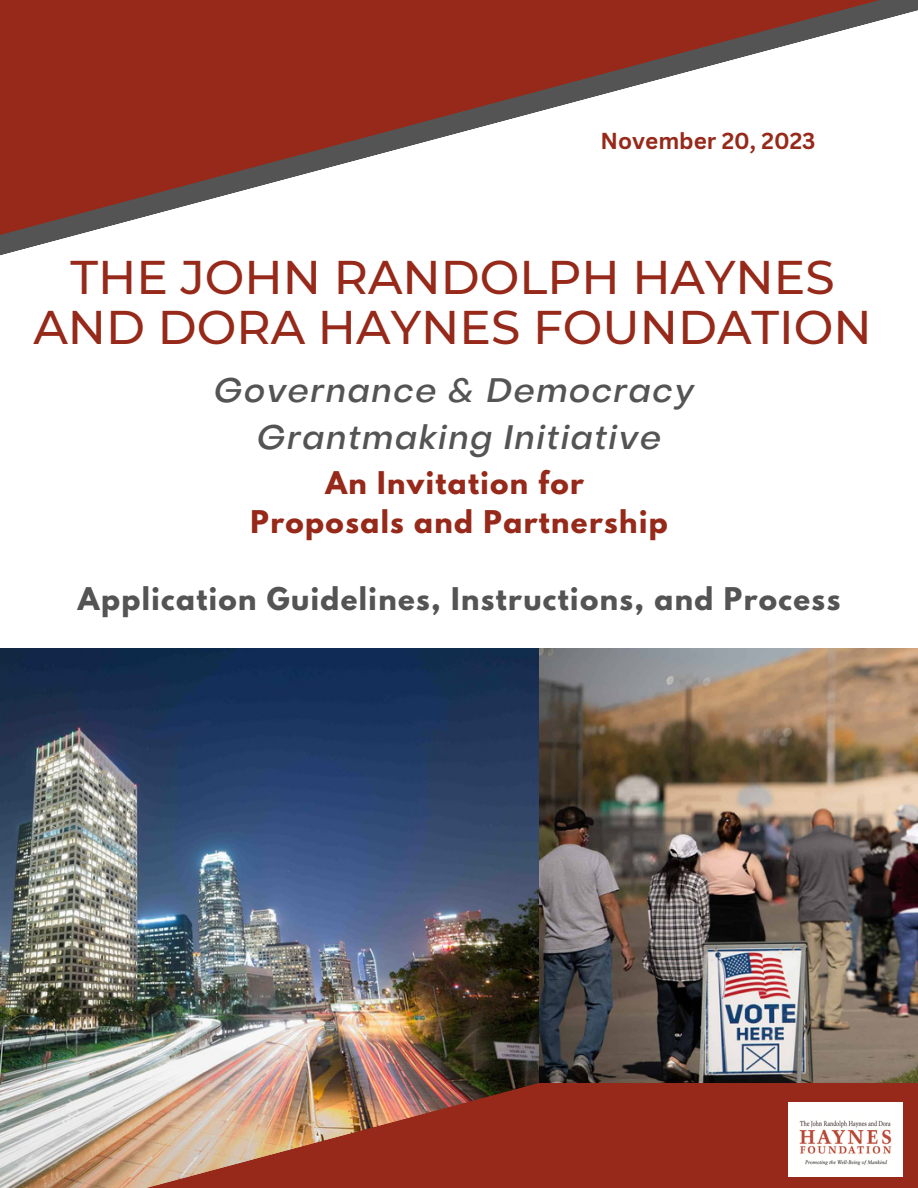
<style>
.page{position:relative;width:918px;height:1188px;background:#fff}
.page>*{position:absolute;margin:0;border:0;box-sizing:border-box;transform-origin:0 0}
.t1{font:500 47.1px "Montserrat";color:#962919}
.t2{font:italic 500 33.6px "Object Sans";letter-spacing:.05em;color:#545454}
.t3{font:700 27.75px "League Spartan";letter-spacing:.05em;color:#545454}
.t4{font:700 27.75px "League Spartan";letter-spacing:.05em;color:#962919}
.t5{font:700 22.5px "Canva Sans";color:#962919}
</style>
<div class="page">
<img style="left:0;top:649px;width:539px;height:539px">
<img style="left:50px;top:951px;width:868px;height:237px">
<img style="left:788px;top:1103px;width:115px;height:73px">
<img style="left:539px;top:649px;width:379px;height:434px">
<svg style="left:0;top:0;width:918px;height:256px"></svg>
<p class="t5" style="left:600px;top:125px;width:217px">November 20, 2023</p>
<p class="t1" style="left:70px;top:248px;width:766px">THE JOHN RANDOLPH HAYNES</p>
<p class="t1" style="left:33px;top:298px;width:840px">AND DORA HAYNES FOUNDATION</p>
<p class="t2" style="left:214px;top:377px;width:482px">Governance &amp; Democracy</p>
<p class="t2" style="left:257px;top:424px;width:406px">Grantmaking Initiative</p>
<p class="t4" style="left:325px;top:469px;width:260px">An Invitation for</p>
<p class="t4" style="left:251px;top:508px;width:419px">Proposals and Partnership</p>
<p class="t3" style="left:78px;top:585px;width:764px">Application Guidelines, Instructions, and Process</p>
</div>
